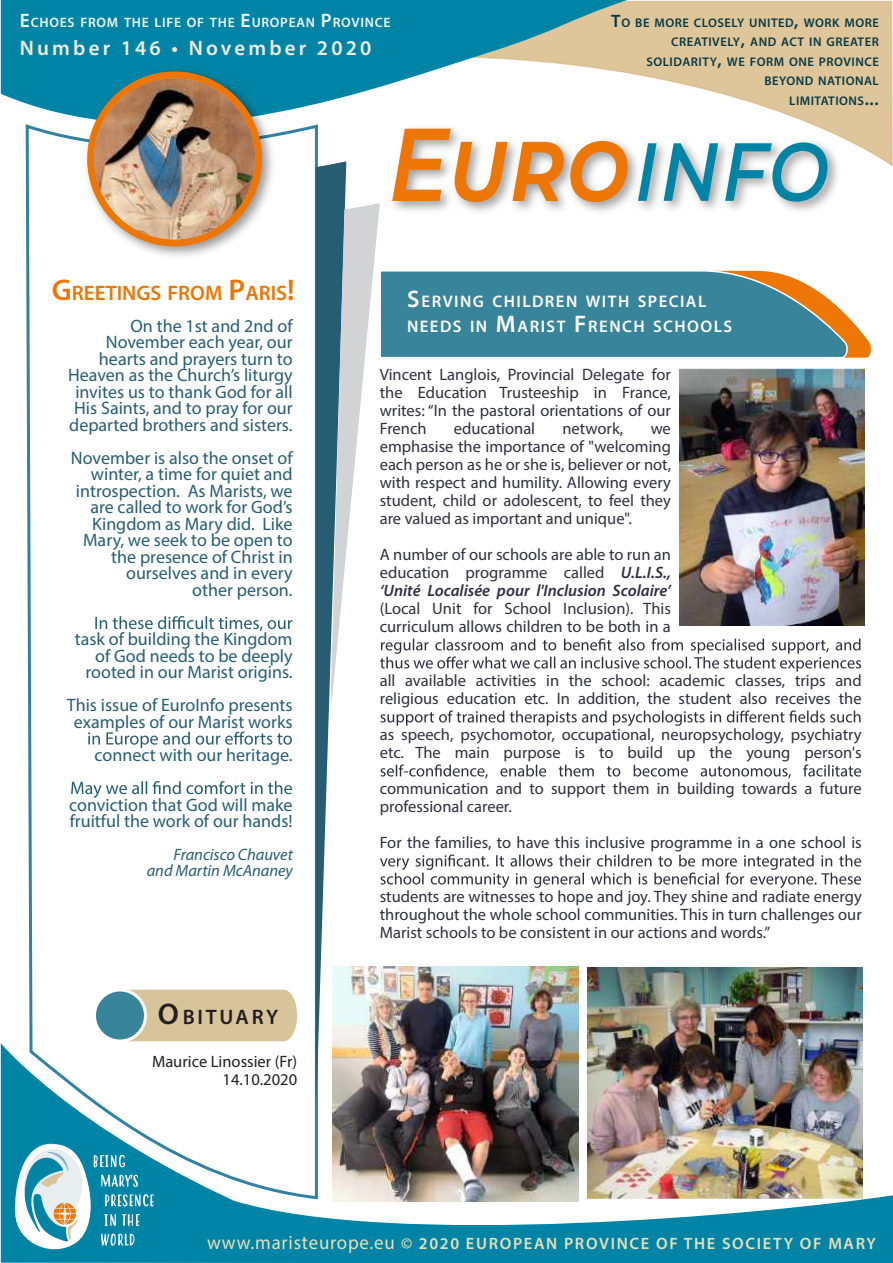
<style>
.page{position:relative;width:893px;height:1263px;background:#fff}
.page>*{position:absolute;margin:0;border:0;box-sizing:border-box;transform-origin:0 0}
.t1{font:italic 600 103.35px "Montserrat";color:#ed7604;scale:.87 1}
.t2{font:600 21px "Myriad Pro";letter-spacing:.15em;color:#f1eddf}
.t3{font:600 21px "Myriad Pro";color:#ed7604}
.t4{font:600 21px "Myriad Pro";letter-spacing:.13em;color:#231f20}
.t5{font:18px/16.5px "Myriad Pro";color:#275d72;text-align:right}
.t6{font:600 16.8px/25.5px "Myriad Pro";letter-spacing:.085em;color:#fff}
.t7{font:16.5px/18px "Myriad Pro";color:#2f2f3e;text-align:justify}
.t8{font:600 16.5px "Myriad Pro";letter-spacing:.1em;color:#eadeb9}
.t9{font:italic 16.5px/16.5px "Myriad Pro";letter-spacing:-.005em;color:#275d72;text-align:right}
.t10{font:16.5px/18px "Myriad Pro";color:#231f20;text-align:right}
.t11{font:600 13.65px "Myriad Pro";letter-spacing:.055em;color:#f2f7f9}
.t12{font:600 12.6px/19.5px "Myriad Pro";letter-spacing:.04em;color:#083944;text-align:right}
.s1{font-size:19.5px}
.s2{font-size:18px}
.s3{font-size:30px}
.s4{font-size:24px}
.s5{font-weight:600;font-style:italic}
.s6{font-weight:400;font-size:19.5px}
</style>
<div class="page">
<svg style="left:627px;top:1px;width:266px;height:166px;background:#e0cba3"></svg>
<svg style="left:1px;top:0;width:626px;height:117px;fill:#0084a5"></svg>
<div style="left:1px;top:1043px;width:233px;height:220px;background:#0084a5"></div>
<img style="left:647px;top:106px;width:201px;height:35px">
<svg style="left:14px;top:1144px;width:140px;height:109px"></svg>
<img style="left:380px;top:105px;width:267px;height:36px">
<svg style="left:24px;top:124px;width:294px;height:1077px"></svg>
<img style="left:78px;top:63px;width:201px;height:201px">
<div style="left:87px;top:71px;width:175px;height:175px;background:#ed7604;border-radius:50%"></div>
<img style="left:94px;top:78px;width:161px;height:161px;border-radius:81px">
<svg style="left:234px;top:1195px;width:659px;height:68px"></svg>
<div style="left:103px;top:990px;width:194px;height:51px;background:#d8c49b"></div>
<div style="left:94px;top:990px;width:51px;height:51px;background:#38849b;border-radius:50%"></div>
<div style="left:93px;top:988px;width:54px;height:54px;border:3px solid #fff;border-radius:50%"></div>
<img style="left:332px;top:1101px;width:247px;height:100px">
<img style="left:588px;top:1101px;width:274px;height:97px">
<img style="left:316px;top:141px;width:556px;height:960px">
<p class="t11" style="left:20px;top:14px;width:372px"><span class="s1">E</span>CHOES FROM THE LIFE OF THE <span class="s1">E</span>UROPEAN <span class="s1">P</span>ROVINCE</p>
<p class="t2" style="left:20px;top:35px;width:353px">Number 146 • November 2020</p>
<h1 class="t1" style="left:389px;top:91px;width:71px">E</h1>
<p class="t12" style="left:611px;top:13px;width:269px"><span class="s2">T</span>O BE MORE CLOSELY UNITED<span class="s2">,</span> WORK MORE<br>CREATIVELY<span class="s2">,</span> AND ACT IN GREATER<br>SOLIDARITY<span class="s2">,</span> WE FORM ONE PROVINCE<br>BEYOND NATIONAL<br>LIMITATIONS<span class="s2">...</span></p>
<p class="t3" style="left:52px;top:279px;width:244px"><span class="s3">G</span>REETINGS FROM <span class="s3">P</span>ARIS<span class="s3">!</span></p>
<p class="t5" style="left:68px;top:317px;width:226px">On the 1st and 2nd of<br>November each year, our hearts and prayers turn to<br>Heaven as the Church’s liturgy invites us to thank God for all<br>His Saints, and to pray for our departed brothers and sisters.</p>
<p class="t5" style="left:71px;top:449px;width:223px">November is also the onset of winter, a time for quiet and introspection. As Marists, we are called to work for God’s<br>Kingdom as Mary did. Like<br>Mary, we seek to be open to the presence of Christ in ourselves and in every<br>other person.</p>
<p class="t5" style="left:75px;top:631px;width:219px">task of building the Kingdom of God needs to be deeply rooted in our Marist origins.</p>
<p class="t5" style="left:67px;top:697px;width:227px;text-align:center">This issue of EuroInfo presents examples of our Marist works</p>
<p class="t5" style="left:95px;top:746px;width:200px">connect with our heritage.</p>
<p class="t5" style="left:69px;top:796px;width:225px;text-align:left">conviction that God will make fruitful the work of our hands!</p>
<p class="t9" style="left:147px;top:846px;width:148px">Francisco Chauvet and Martin McAnaney</p>
<p class="t4" style="left:158px;top:1004px;width:122px"><span class="s3">O</span>BITUARY</p>
<p class="t10" style="left:152px;top:1052px;width:147px">Maurice Linossier (Fr)<br>14.10.2020</p>
<p class="t6" style="left:407px;top:288px;width:327px"><span class="s4">S</span>ERVING CHILDREN WITH SPECIAL<br>NEEDS IN <span class="s4">M</span>ARIST <span class="s4">F</span>RENCH SCHOOLS</p>
<p class="t7" style="left:380px;top:365px;width:293px">Vincent Langlois, Provincial Delegate for the Education Trusteeship in France, writes: “In the pastoral orientations of our French</p>
<p class="t7" style="left:454px;top:419px;width:83px">educational</p>
<p class="t7" style="left:562px;top:419px;width:62px">network,</p>
<p class="t7" style="left:380px;top:419px;width:293px;text-indent:271px">we emphasise the importance of "welcoming each person as he or she is, believer or not, with respect and humility. Allowing every student, child or adolescent, to feel they are valued as important and unique".</p>
<p class="t7" style="left:380px;top:545px;width:293px">A number of our schools are able to run an education programme called <span class="s5">U.L.I.S., ‘Unité Localisée pour l'Inclusion Scolaire’</span></p>
<p class="t7" style="left:380px;top:599px;width:293px">(Local Unit for School Inclusion). This curriculum allows children to be both in a</p>
<p class="t7" style="left:380px;top:671px;width:483px">all available activities in the school: academic classes, trips and religious education etc. In addition, the student also receives the</p>
<p class="t7" style="left:380px;top:725px;width:483px">as speech, psychomotor, occupational, neuropsychology, psychiatry etc. The main purpose is to build up the young person's</p>
<p class="t7" style="left:380px;top:779px;width:483px">communication and to support them in building towards a future professional career.</p>
<p class="t7" style="left:380px;top:833px;width:483px">For the families, to have this inclusive programme in a one school is</p>
<p class="t7" style="left:380px;top:887px;width:483px">students are witnesses to hope and joy. They shine and radiate energy throughout the whole school communities. This in turn challenges our Marist schools to be consistent in our actions and words.”</p>
<p class="t8" style="left:207px;top:1233px;width:670px"><span class="s6">www.maristeurope.eu</span> © 2020 EUROPEAN PROVINCE OF THE SOCIETY OF MARY</p>
</div>
